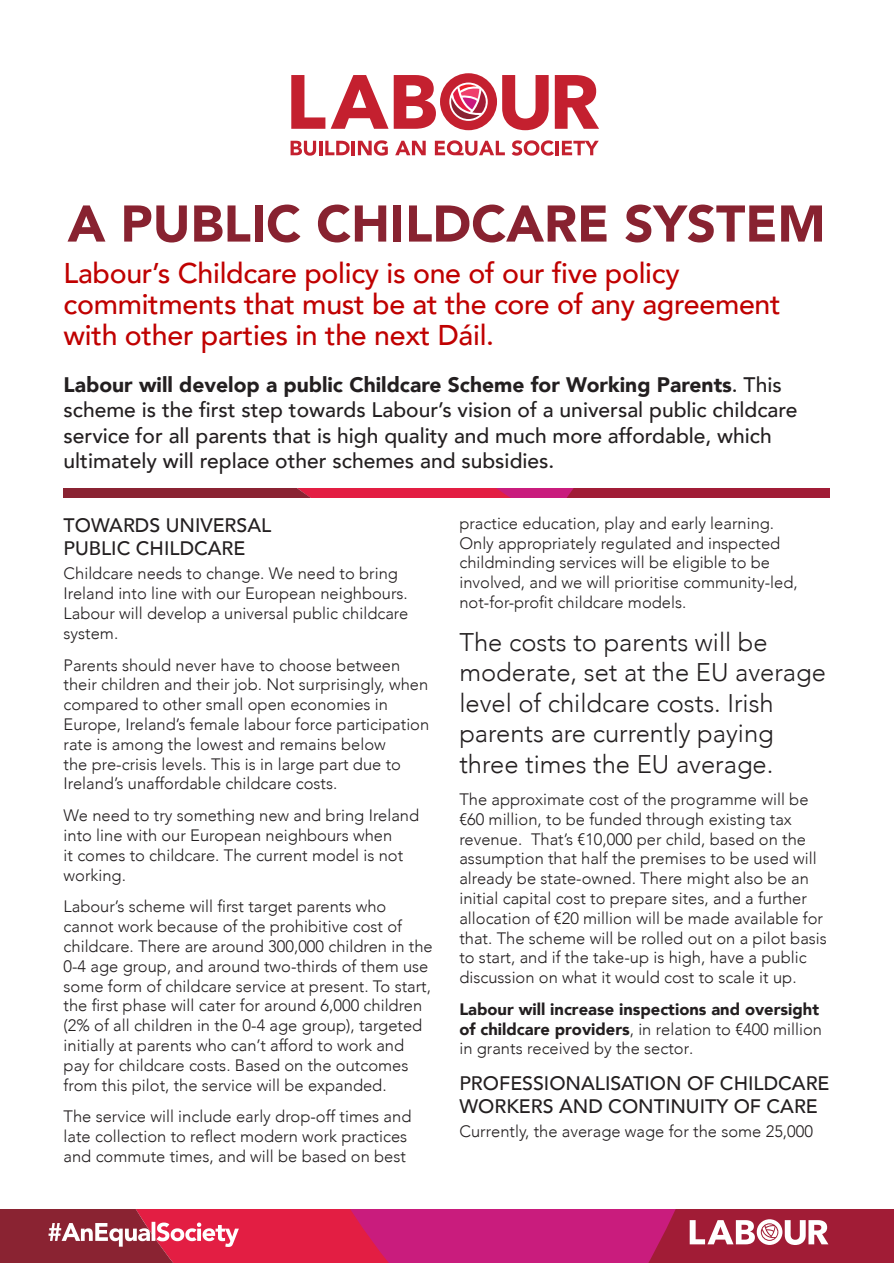
<style>
.page{position:relative;width:894px;height:1263px;background:#fff}
.page>*{position:absolute;margin:0;border:0;box-sizing:border-box;transform-origin:0 0}
.Heading_1{font:900 51px "Avenir";color:#882230}
.Heading_3{font:500 28.5px/30.8px "Avenir";letter-spacing:-.01em;color:#c00000}
.No_Spacing{font:300 25.5px/30.6px "Avenir";color:#231f20}
.No_Spacing-2{font:500 21px/25.5px "Avenir";color:#231f20}
.No_Spacing-3{font:500 19.5px/23.4px "Avenir";color:#231f20}
.No_Spacing-4{font:300 16.5px/19.8px "Avenir";color:#231f20}
.No_Spacing-5{font:900 16.5px/19.6px "Avenir";color:#231f20}
.s1{font-weight:900}
.s2{font-weight:300}
</style>
<div class="page">
<svg style="left:290px;top:141px;width:26px;height:15px"></svg>
<hr style="left:319px;top:141px;width:3px;height:14px;background:#c4202f">
<svg style="left:325px;top:141px;width:24px;height:14px"></svg>
<hr style="left:351px;top:141px;width:4px;height:14px;background:#c4202f">
<svg style="left:358px;top:140px;width:29px;height:16px"></svg>
<svg style="left:395px;top:141px;width:30px;height:14px"></svg>
<svg style="left:434px;top:140px;width:70px;height:16px"></svg>
<svg style="left:511px;top:140px;width:42px;height:16px"></svg>
<hr style="left:555px;top:141px;width:3px;height:14px;background:#c4202f">
<svg style="left:561px;top:141px;width:37px;height:14px"></svg>
<svg style="left:554px;top:75px;width:45px;height:54px"></svg>
<svg style="left:291px;top:73px;width:257px;height:57px"></svg>
<svg style="left:64px;top:489px;width:765px;height:8px;background:#ae1e3e"></svg>
<svg style="left:0;top:1209px;width:894px;height:54px;background:#c02d5e"></svg>
<p class="Heading_1" style="left:68px;top:180px;width:759px">A PUBLIC CHILDCARE SYSTEM</p>
<p class="Heading_3" style="left:64px;top:257px;width:718px">Labour’s Childcare policy is one of our five policy commitments that must be at the core of any agreement with other parties in the next Dáil.</p>
<p class="No_Spacing-2" style="left:64px;top:370px;width:735px"><span class="s1">Labour will develop a public Childcare Scheme for Working Parents</span>. This scheme is the first step towards Labour’s vision of a universal public childcare service for all parents that is high quality and much more affordable, which ultimately will replace other schemes and subsidies.</p>
<p class="No_Spacing-3" style="left:64px;top:512px;width:209px">TOWARDS UNIVERSAL<br>PUBLIC CHILDCARE</p>
<p class="No_Spacing-4" style="left:64px;top:563px;width:346px">Childcare needs to change. We need to bring Ireland into line with our European neighbours.<br>Labour will develop a universal public childcare system.</p>
<p class="No_Spacing-4" style="left:64px;top:655px;width:367px">Parents should never have to choose between their children and their job. Not surprisingly, when compared to other small open economies in Europe, Ireland’s female labour force participation rate is among the lowest and remains below<br>the pre-crisis levels. This is in large part due to Ireland’s unaffordable childcare costs.</p>
<p class="No_Spacing-4" style="left:64px;top:805px;width:357px">We need to try something new and bring Ireland into line with our European neighbours when<br>it comes to childcare. The current model is not working.</p>
<p class="No_Spacing-4" style="left:64px;top:896px;width:370px">Labour’s scheme will first target parents who cannot work because of the prohibitive cost of childcare. There are around 300,000 children in the 0-4 age group, and around two-thirds of them use some form of childcare service at present. To start, the first phase will cater for around 6,000 children (2% of all children in the 0-4 age group), targeted initially at parents who can’t afford to work and pay for childcare costs. Based on the outcomes from this pilot, the service will be expanded.</p>
<p class="No_Spacing-4" style="left:64px;top:1106px;width:349px">The service will include early drop-off times and late collection to reflect modern work practices and commute times, and will be based on best</p>
<p class="No_Spacing-4" style="left:459px;top:513px;width:340px">practice education, play and early learning.<br>Only appropriately regulated and inspected childminding services will be eligible to be involved, and we will prioritise community-led, not-for-profit childcare models.</p>
<p class="No_Spacing" style="left:459px;top:626px;width:368px">The costs to parents will be moderate, set at the EU average level of childcare costs. Irish parents are currently paying three times the EU average.</p>
<p class="No_Spacing-4" style="left:459px;top:789px;width:369px">The approximate cost of the programme will be €60 million, to be funded through existing tax revenue. That’s €10,000 per child, based on the assumption that half the premises to be used will already be state-owned. There might also be an initial capital cost to prepare sites, and a further allocation of €20 million will be made available for that. The scheme will be rolled out on a pilot basis to start, and if the take-up is high, have a public discussion on what it would cost to scale it up.</p>
<p class="No_Spacing-5" style="left:459px;top:999px;width:364px">Labour will increase inspections and oversight of childcare providers<span class="s2">, in relation to €400 million in grants received by the sector.</span></p>
<p class="No_Spacing-3" style="left:459px;top:1070px;width:371px">PROFESSIONALISATION OF CHILDCARE<br>WORKERS AND CONTINUITY OF CARE</p>
<p class="No_Spacing-4" style="left:459px;top:1121px;width:355px">Currently, the average wage for the some 25,000</p>
</div>
